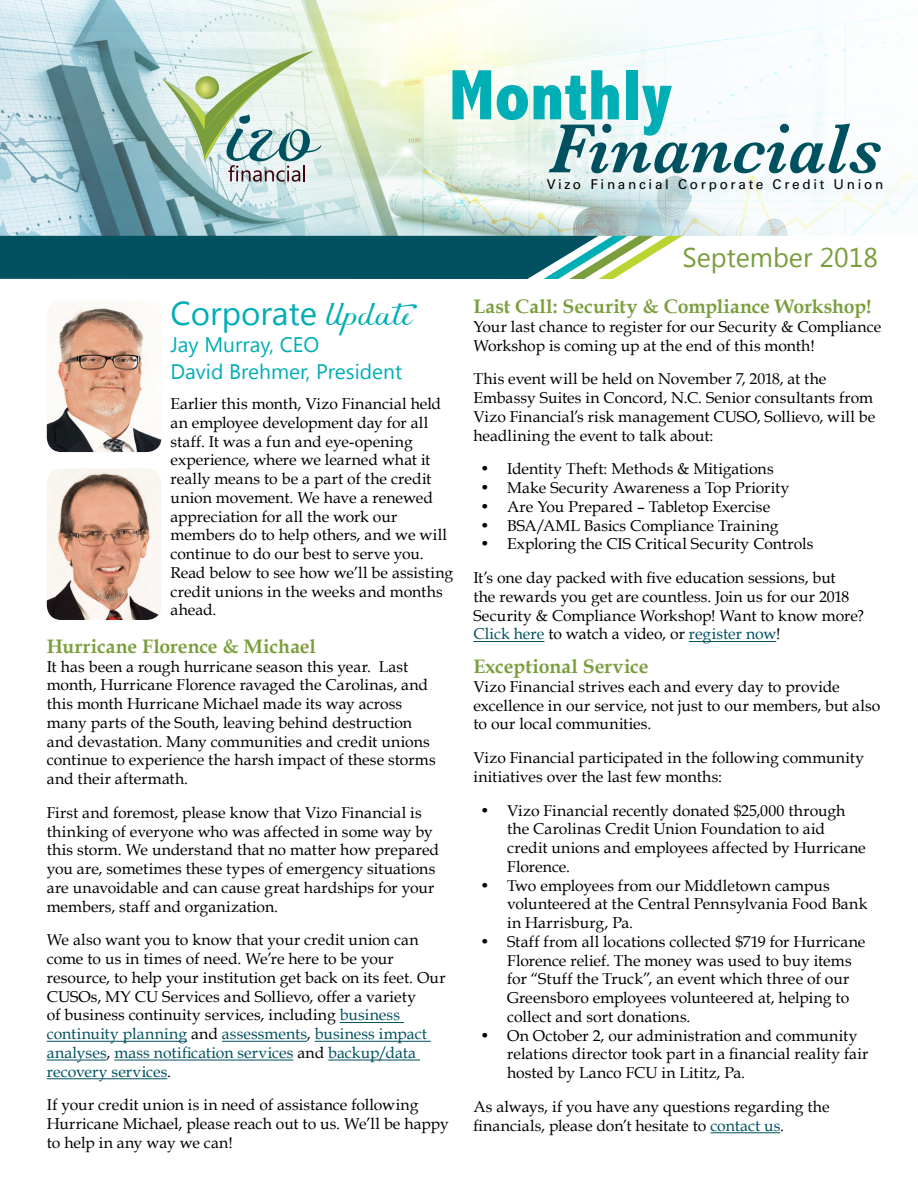
<style>
.page{position:relative;width:918px;height:1188px;background:#fff}
.page>*{position:absolute;margin:0;border:0;box-sizing:border-box;transform-origin:0 0}
.t1{font:italic 600 72px "Baskerville";color:#005160}
.t2{font:800 condensed 72px "Abadi";color:#00aeb5}
.t3{font:33px "Khmer UI";color:#00aeb5}
.t4{font:27px "Khmer UI";color:#7b9e3d}
.t5{font:21px/27px "Khmer UI";color:#00aeb5}
.t6{font:700 19.5px "Book Antiqua";color:#7b9e3d}
.t7{font:15.75px/18.8px "Book Antiqua";letter-spacing:.005em;color:#000}
.t8{font:13.5px "Univers";letter-spacing:.2em;color:#000}
.s1{font-family:"Kikelet"}
.s2{color:#005160}
</style>
<div class="page">
<img style="left:0;top:0;width:918px;height:236px">
<svg style="left:0;top:236px;width:682px;height:43px;background:#236a71"></svg>
<hr style="left:340px;top:1022px;width:64px;height:1px;background:#005160">
<hr style="left:47px;top:1041px;width:140px;height:1px;background:#005160">
<hr style="left:222px;top:1041px;width:85px;height:1px;background:#005160">
<hr style="left:315px;top:1041px;width:116px;height:1px;background:#005160">
<hr style="left:47px;top:1060px;width:59px;height:1px;background:#005160">
<hr style="left:114px;top:1060px;width:179px;height:1px;background:#005160">
<hr style="left:328px;top:1060px;width:92px;height:1px;background:#005160">
<hr style="left:47px;top:1078px;width:120px;height:1px;background:#005160">
<hr style="left:473px;top:641px;width:71px;height:1px;background:#005160">
<hr style="left:689px;top:641px;width:87px;height:1px;background:#005160">
<hr style="left:710px;top:1132px;width:70px;height:1px;background:#005160">
<svg style="left:162px;top:51px;width:159px;height:131px;background:#bcd0c8"></svg>
<img style="left:162px;top:42px;width:87px;height:87px">
<img style="left:47px;top:469px;width:114px;height:151px">
<img style="left:47px;top:301px;width:115px;height:151px">
<h1 class="t2" style="left:449px;top:54px;width:225px">Monthly</h1>
<h1 class="t1" style="left:548px;top:107px;width:335px">Financials</h1>
<p class="t8" style="left:547px;top:176px;width:338px">Vizo Financial Corporate Credit Union</p>
<h2 class="t3" style="left:171px;top:294px;width:248px">Corporate <span class="s1">Update</span></h2>
<h3 class="t5" style="left:171px;top:331px;width:233px">Jay Murray, CEO<br>David Brehmer, President</h3>
<p class="t7" style="left:171px;top:394px;width:284px">Earlier this month, Vizo Financial held an employee development day for all staff. It was a fun and eye-opening experience, where we learned what it really means to be a part of the credit union movement. We have a renewed appreciation for all the work our members do to help others, and we will continue to do our best to serve you.<br>Read below to see how we’ll be assisting credit unions in the weeks and months ahead.</p>
<p class="t6" style="left:47px;top:633px;width:271px">Hurricane Florence &amp; Michael</p>
<p class="t7" style="left:47px;top:657px;width:391px">It has been a rough hurricane season this year. Last month, Hurricane Florence ravaged the Carolinas, and this month Hurricane Michael made its way across many parts of the South, leaving behind destruction and devastation. Many communities and credit unions continue to experience the harsh impact of these storms and their aftermath.</p>
<p class="t7" style="left:47px;top:803px;width:394px">First and foremost, please know that Vizo Financial is thinking of everyone who was affected in some way by this storm. We understand that no matter how prepared you are, sometimes these types of emergency situations are unavoidable and can cause great hardships for your members, staff and organization.</p>
<p class="t7" style="left:47px;top:930px;width:400px">We also want you to know that your credit union can come to us in times of need. We’re here to be your resource, to help your institution get back on its feet. Our CUSOs, MY CU Services and Sollievo, offer a variety<br>of business continuity services, including <span class="s2">business continuity planning</span> and <span class="s2">assessments</span>, <span class="s2">business impact analyses</span>, <span class="s2">mass notification services</span> and <span class="s2">backup/data recovery services</span>.</p>
<p class="t7" style="left:47px;top:1095px;width:404px">If your credit union is in need of assistance following<br>Hurricane Michael, please reach out to us. We’ll be happy to help in any way we can!</p>
<h3 class="t4" style="left:682px;top:242px;width:197px">September 2018</h3>
<p class="t6" style="left:473px;top:293px;width:400px">Last Call: Security &amp; Compliance Workshop!</p>
<p class="t7" style="left:473px;top:317px;width:409px">Your last chance to register for our Security &amp; Compliance<br>Workshop is coming up at the end of this month!</p>
<p class="t7" style="left:473px;top:369px;width:404px">This event will be held on November 7, 2018, at the Embassy Suites in Concord, N.C. Senior consultants from Vizo Financial’s risk management CUSO, Sollievo, will be headlining the event to talk about:</p>
<p class="t7" style="left:480px;top:459px;width:295px">• Identity Theft: Methods &amp; Mitigations</p>
<p class="t7" style="left:480px;top:478px;width:311px">• Make Security Awareness a Top Priority</p>
<p class="t7" style="left:480px;top:497px;width:292px">• Are You Prepared – Tabletop Exercise</p>
<p class="t7" style="left:480px;top:516px;width:300px">• BSA/AML Basics Compliance Training</p>
<p class="t7" style="left:473px;top:527px;width:364px;line-height:33.8px;text-indent:7px">• Exploring the CIS Critical Security Controls<br>It’s one day packed with five education sessions, but</p>
<p class="t7" style="left:473px;top:587px;width:392px">the rewards you get are countless. Join us for our 2018<br>Security &amp; Compliance Workshop! Want to know more?<br><span class="s2">Click here</span> to watch a video, or <span class="s2">register now</span>!</p>
<p class="t6" style="left:473px;top:653px;width:177px">Exceptional Service</p>
<p class="t7" style="left:473px;top:677px;width:409px">Vizo Financial strives each and every day to provide excellence in our service, not just to our members, but also to our local communities.</p>
<p class="t7" style="left:473px;top:748px;width:392px">Vizo Financial participated in the following community initiatives over the last few months:</p>
<p class="t7" style="left:507px;top:801px;width:360px;text-indent:-27px">• Vizo Financial recently donated $25,000 through the Carolinas Credit Union Foundation to aid credit unions and employees affected by Hurricane Florence.</p>
<p class="t7" style="left:507px;top:876px;width:362px;text-indent:-27px">• Two employees from our Middletown campus volunteered at the Central Pennsylvania Food Bank in Harrisburg, Pa.</p>
<p class="t7" style="left:507px;top:932px;width:360px;text-indent:-27px">• Staff from all locations collected $719 for Hurricane Florence relief. The money was used to buy items for “Stuff the Truck”, an event which three of our Greensboro employees volunteered at, helping to collect and sort donations.</p>
<p class="t7" style="left:507px;top:1026px;width:363px;text-indent:-27px">• On October 2, our administration and community relations director took part in a financial reality fair hosted by Lanco FCU in Lititz, Pa.</p>
<p class="t7" style="left:473px;top:1097px;width:358px">As always, if you have any questions regarding the financials, please don’t hesitate to <span class="s2">contact us</span>.</p>
</div>
